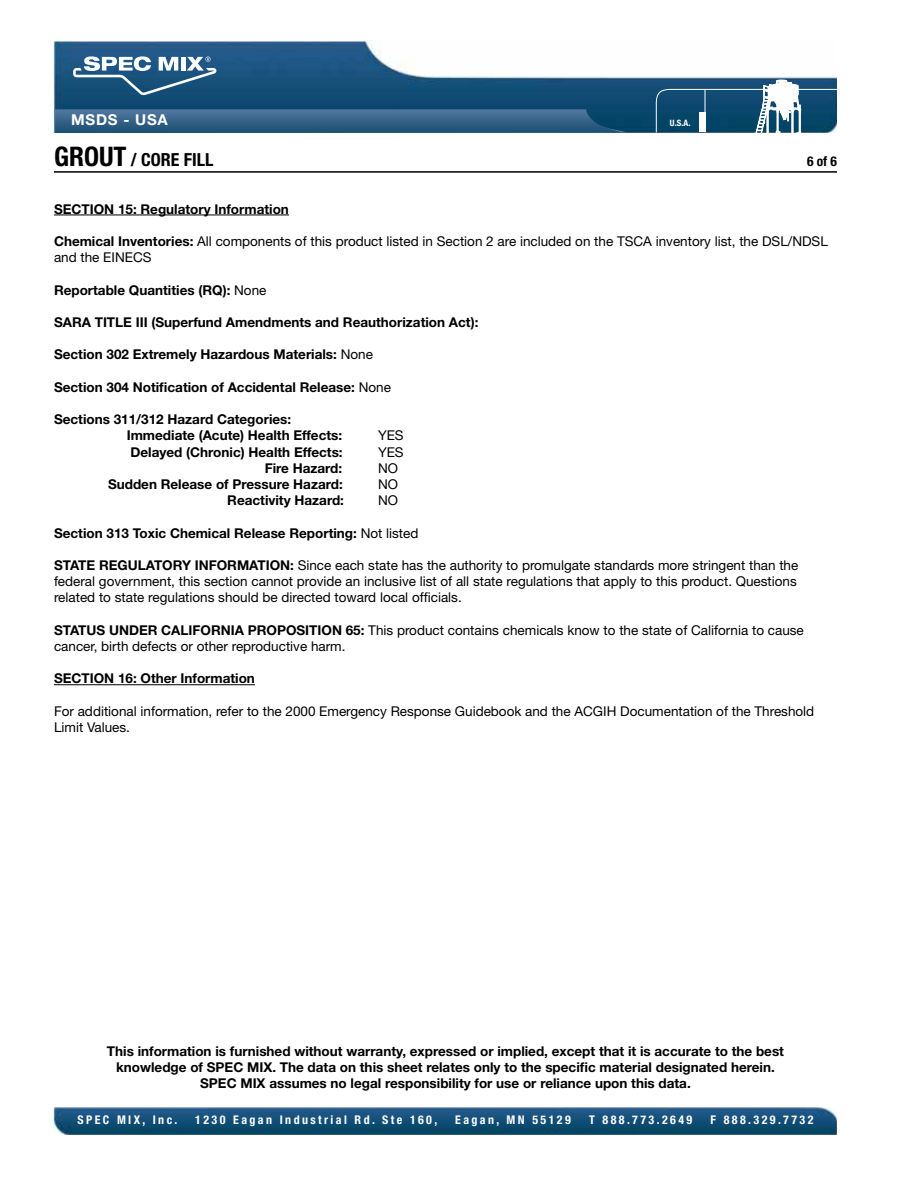
<style>
.page{position:relative;width:918px;height:1188px;background:#fff}
.page>*{position:absolute;margin:0;border:0;box-sizing:border-box;transform-origin:0 0}
.t1{font:700 condensed 18px "Helvetica Neue";color:#000}
.t2{font:700 15px "Helvetica Neue";letter-spacing:.05em;color:#fff}
.t3{font:700 13.5px/16.2px "Helvetica Neue";color:#000}
.t4{font:13.5px/16.2px "Helvetica Neue";color:#000}
.t5{font:700 condensed 13.5px "Helvetica Neue";color:#000}
.t6{font:700 condensed 12px "Helvetica Neue";letter-spacing:.2em;color:#fff}
.t7{font:700 condensed 8.85px "Helvetica Neue";color:#fff}
.s1{font-size:27px}
.s2{font-weight:700}
.s3{font-weight:400}
</style>
<div class="page">
<hr style="left:54px;top:171px;width:783px;height:2px;background:#000">
<img style="left:54px;top:1107px;width:783px;height:28px">
<img style="left:54px;top:40px;width:783px;height:92px">
<img style="left:55px;top:109px;width:572px;height:23px">
<svg style="left:73px;top:56px;width:144px;height:39px"></svg>
<svg style="left:656px;top:80px;width:181px;height:53px;background:#376987"></svg>
<hr style="left:54px;top:215px;width:235px;height:1px;background:#000">
<hr style="left:54px;top:684px;width:201px;height:1px;background:#000">
<p class="t2" style="left:71px;top:111px;width:98px">MSDS - USA</p>
<p class="t7" style="left:670px;top:118px;width:22px">U.S.A.</p>
<h1 class="t1" style="left:54px;top:149px;width:161px"><span class="s1">Grout</span> / Core Fill</h1>
<p class="t5" style="left:807px;top:153px;width:31px">6 of 6</p>
<p class="t3" style="left:54px;top:200px;width:236px">SECTION 15: Regulatory Information</p>
<p class="t4" style="left:54px;top:233px;width:775px"><span class="s2">Chemical Inventories:</span> All components of this product listed in Section 2 are included on the TSCA inventory list, the DSL/NDSL and the EINECS</p>
<p class="t3" style="left:54px;top:281px;width:214px">Reportable Quantities (RQ): <span class="s3">None</span></p>
<p class="t3" style="left:54px;top:314px;width:426px">SARA TITLE III (Superfund Amendments and Reauthorization Act):</p>
<p class="t3" style="left:54px;top:346px;width:320px">Section 302 Extremely Hazardous Materials: <span class="s3">None</span></p>
<p class="t3" style="left:54px;top:379px;width:338px">Section 304 Notification of Accidental Release: <span class="s3">None</span></p>
<p class="t3" style="left:127px;top:411px;width:217px;text-indent:-73px">Sections 311/312 Hazard Categories:<br>Immediate (Acute) Health Effects:</p>
<p class="t4" style="left:378px;top:427px;width:27px">YES</p>
<p class="t3" style="left:131px;top:443px;width:214px">Delayed (Chronic) Health Effects:</p>
<p class="t4" style="left:378px;top:444px;width:27px">YES</p>
<p class="t3" style="left:265px;top:460px;width:79px">Fire Hazard:</p>
<p class="t4" style="left:378px;top:460px;width:22px">NO</p>
<p class="t3" style="left:108px;top:476px;width:236px">Sudden Release of Pressure Hazard:</p>
<p class="t4" style="left:378px;top:476px;width:22px">NO</p>
<p class="t3" style="left:227px;top:492px;width:118px">Reactivity Hazard:</p>
<p class="t4" style="left:378px;top:492px;width:22px">NO</p>
<p class="t3" style="left:54px;top:524px;width:366px">Section 313 Toxic Chemical Release Reporting: <span class="s3">Not listed</span></p>
<p class="t4" style="left:54px;top:557px;width:746px;text-align:justify"><span class="s2">STATE REGULATORY INFORMATION:</span> Since each state has the authority to promulgate standards more stringent than the federal government, this section cannot provide an inclusive list of all state regulations that apply to this product. Questions related to state regulations should be directed toward local officials.</p>
<p class="t4" style="left:54px;top:622px;width:751px"><span class="s2">STATUS UNDER CALIFORNIA PROPOSITION 65:</span> This product contains chemicals know to the state of California to cause cancer, birth defects or other reproductive harm.</p>
<p class="t3" style="left:54px;top:670px;width:202px">SECTION 16: Other Information</p>
<p class="t4" style="left:54px;top:703px;width:762px">For additional information, refer to the 2000 Emergency Response Guidebook and the ACGIH Documentation of the Threshold<br>Limit Values.</p>
<p class="t3" style="left:107px;top:1043px;width:679px;text-align:center">This information is furnished without warranty, expressed or implied, except that it is accurate to the best knowledge of SPEC MIX. The data on this sheet relates only to the specific material designated herein.<br>SPEC MIX assumes no legal responsibility for use or reliance upon this data.</p>
<p class="t6" style="left:77px;top:1113px;width:102px">SPEC MIX, Inc.</p>
<p class="t6" style="left:195px;top:1113px;width:244px">1230 Eagan Industrial Rd. Ste 160,</p>
<p class="t6" style="left:455px;top:1113px;width:117px">Eagan, MN 55129</p>
<p class="t6" style="left:589px;top:1113px;width:105px">T 888.773.2649</p>
<p class="t6" style="left:711px;top:1113px;width:104px">F 888.329.7732</p>
</div>
